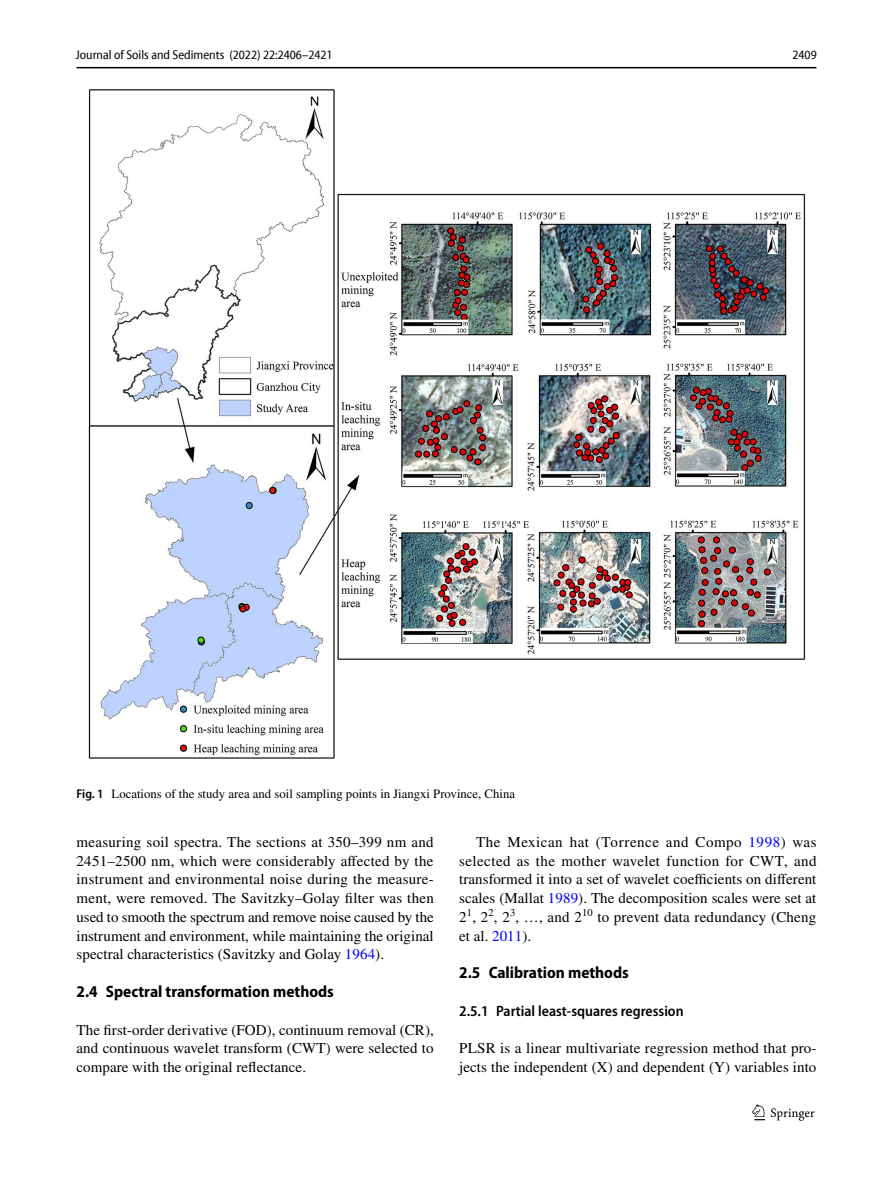
<style>
.page{position:relative;width:893px;height:1187px;background:#fff}
.page>*{position:absolute;margin:0;border:0;box-sizing:border-box;transform-origin:0 0}
.t1{font:700 semi-condensed 16.5px "Myriad Pro";color:#000}
.t2{font:15px/18.8px "STIX";letter-spacing:.005em;color:#000;text-align:justify}
.t3{font:600 semi-condensed 15px "Myriad Pro";color:#000}
.t4{font:12.75px "STIX";color:#000}
.t5{font:semi-condensed 12.75px "Myriad Pro Unic";color:#000}
.s1{font-family:"Myriad Pro";font-weight:600;font-stretch:semi-condensed}
.s2{color:#00f}
</style>
<div class="page">
<hr style="left:77px;top:67px;width:739px;height:1px;background:#000">
<img style="left:88px;top:89px;width:718px;height:670px">
<svg style="left:752px;top:1104px;width:13px;height:16px"></svg>
<svg style="left:771px;top:1108px;width:44px;height:12px"></svg>
<p class="t5" style="left:76px;top:50px;width:259px">Journal of Soils and Sediments (2022) 22:2406–2421</p>
<p class="t5" style="left:792px;top:50px;width:26px">2409</p>
<p class="t4" style="left:77px;top:785px;width:440px"><span class="s1">Fig. 1</span> Locations of the study area and soil sampling points in Jiangxi Province, China</p>
<p class="t2" style="left:77px;top:833px;width:359px">measuring soil spectra. The sections at 350–399 nm and 2451–2500 nm, which were considerably affected by the instrument and environmental noise during the measure&shy;ment, were removed. The Savitzky–Golay filter was then used to smooth the spectrum and remove noise caused by the instrument and environment, while maintaining the original spectral characteristics (Savitzky and Golay <span class="s2">1964</span>).</p>
<p class="t1" style="left:77px;top:982px;width:259px">2.4 Spectral transformation methods</p>
<p class="t2" style="left:77px;top:1021px;width:359px">The first-order derivative (FOD), continuum removal (CR), and continuous wavelet transform (CWT) were selected to compare with the original reflectance.</p>
<p class="t2" style="left:459px;top:833px;width:359px;text-indent:17px">The Mexican hat (Torrence and Compo <span class="s2">1998</span>) was selected as the mother wavelet function for CWT, and transformed it into a set of wavelet coefficients on different scales (Mallat <span class="s2">1989</span>). The decomposition scales were set at 2<sup>1</sup>, 2<sup>2</sup>, 2<sup>3</sup>, …, and 2<sup>10</sup> to prevent data redundancy (Cheng et al. <span class="s2">2011</span>).</p>
<p class="t1" style="left:459px;top:963px;width:171px">2.5 Calibration methods</p>
<p class="t3" style="left:459px;top:1002px;width:226px">2.5.1 Partial least‑squares regression</p>
<p class="t2" style="left:459px;top:1039px;width:359px">PLSR is a linear multivariate regression method that pro&shy;jects the independent (X) and dependent (Y) variables into</p>
</div>
